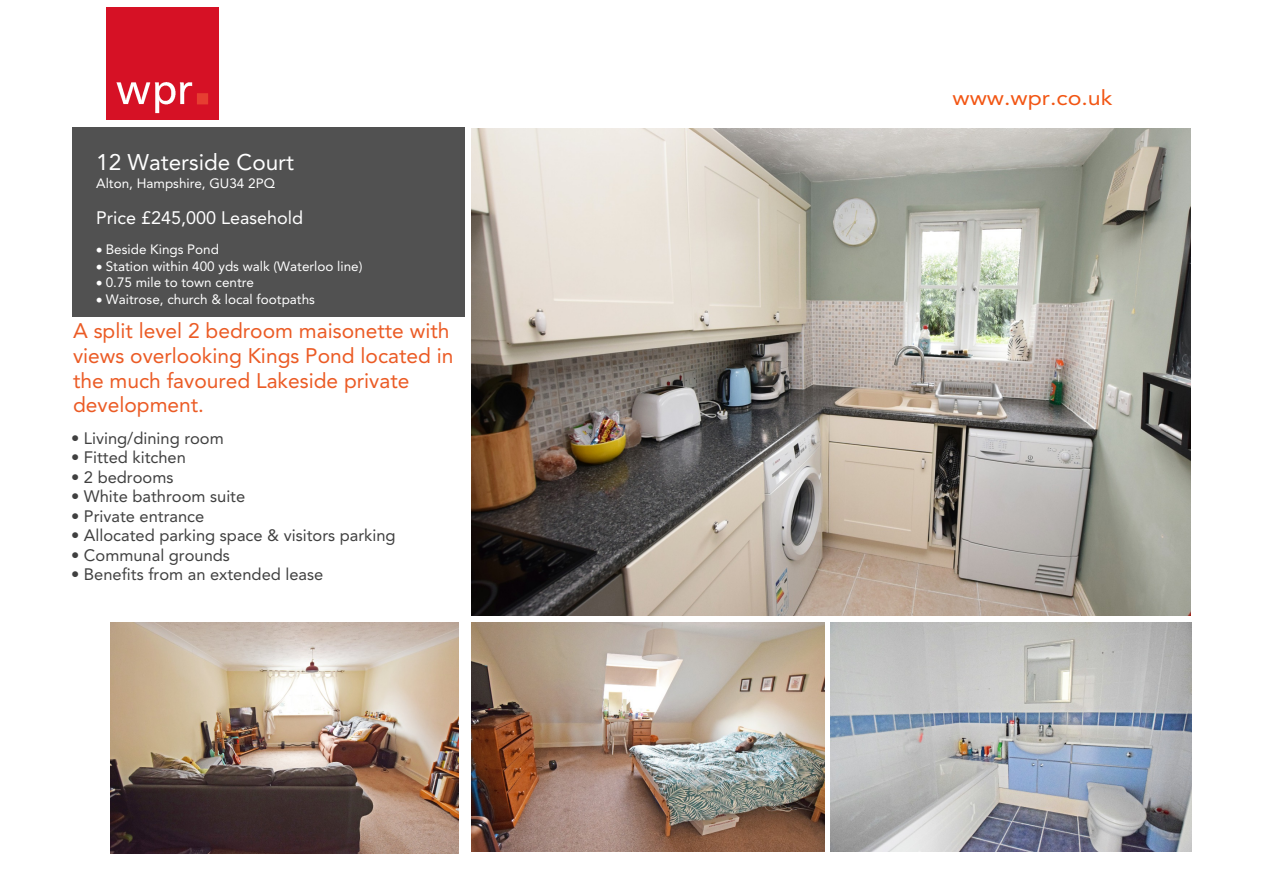
<style>
.page{position:relative;width:1263px;height:893px;background:#fff}
.page>*{position:absolute;margin:0;border:0;box-sizing:border-box;transform-origin:0 0}
.t1{font:22.5px "Avenir LT Std";color:#fff}
.t2{font:21px/24.8px "Avenir LT Std";color:#eb5b25}
.t3{font:21px "Avenir LT Std";color:#f25513;scale:1.11 1}
.t4{font:18px "Avenir LT Std";color:#fff}
.t5{font:16.5px "Avenir LT Std";color:#404040}
.t6{font:13.5px/17px "Avenir LT Std";color:#fff}
</style>
<div class="page">
<div style="left:72px;top:127px;width:392px;height:190px;background:#515151"></div>
<img style="left:111px;top:622px;width:348px;height:231px">
<img style="left:471px;top:129px;width:719px;height:487px">
<img style="left:471px;top:622px;width:353px;height:230px">
<img style="left:830px;top:622px;width:361px;height:230px">
<img style="left:106px;top:7px;width:112px;height:112px">
<h1 class="t1" style="left:96px;top:153px;width:199px">12 Waterside Court</h1>
<p class="t6" style="left:96px;top:176px;width:180px">Alton, Hampshire, GU34 2PQ</p>
<p class="t4" style="left:96px;top:211px;width:208px">Price £245,000 Leasehold</p>
<p class="t6" style="left:106px;top:242px;width:258px">Beside Kings Pond<br>Station within 400 yds walk (Waterloo line)<br>0.75 mile to town centre<br>Waitrose, church &amp; local footpaths</p>
<p class="t2" style="left:73px;top:320px;width:382px">A split level 2 bedroom maisonette with views overlooking Kings Pond located in the much favoured Lakeside private development.</p>
<p class="t5" style="left:71px;top:431px;width:154px">• Living/dining room</p>
<p class="t5" style="left:71px;top:451px;width:116px">• Fitted kitchen</p>
<p class="t5" style="left:71px;top:470px;width:104px">• 2 bedrooms</p>
<p class="t5" style="left:71px;top:490px;width:176px">• White bathroom suite</p>
<p class="t5" style="left:71px;top:509px;width:135px">• Private entrance</p>
<p class="t5" style="left:71px;top:529px;width:326px">• Allocated parking space &amp; visitors parking</p>
<p class="t5" style="left:71px;top:548px;width:160px">• Communal grounds</p>
<p class="t5" style="left:71px;top:568px;width:254px">• Benefits from an extended lease</p>
<p class="t3" style="left:952px;top:89px;width:146px">www.wpr.co.uk</p>
</div>
